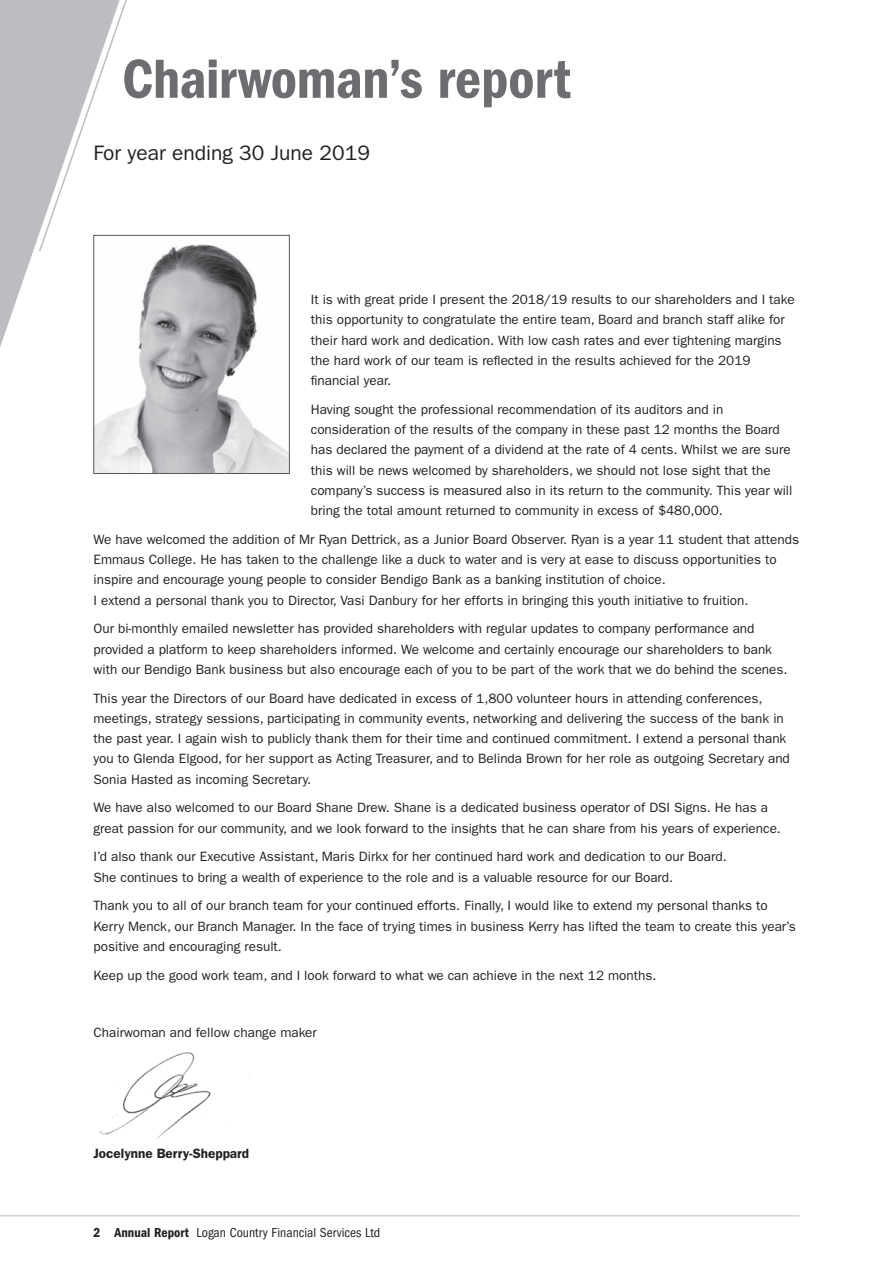
<style>
.page{position:relative;width:893px;height:1263px;background:#fff}
.page>*{position:absolute;margin:0;border:0;box-sizing:border-box;transform-origin:0 0}
.t1{font:600 condensed 57px "Franklin Gothic";letter-spacing:-.005em;color:#6c6d70}
.t2{font:21px "Franklin Gothic";color:#231f20}
.t3{font:13.5px/20.2px "Franklin Gothic";color:#231f20}
.t4{font:condensed 13.5px "Franklin Gothic";color:#231f20}
.t5{font:600 13.5px "Franklin Gothic";color:#231f20}
.s1{font-weight:600}
</style>
<div class="page">
<hr style="left:0;top:1215px;width:799px;height:1px;background:#bcbdc0">
<svg style="left:0;top:0;width:94px;height:409px"></svg>
<svg style="left:38px;top:0;width:93px;height:253px"></svg>
<img style="left:96px;top:237px;width:192px;height:235px">
<div style="left:94px;top:235px;width:196px;height:239px;border:1px solid #57585a"></div>
<img style="left:100px;top:1052px;width:150px;height:86px">
<h1 class="t1" style="left:122px;top:46px;width:450px">Chairwoman’s report</h1>
<h2 class="t2" style="left:94px;top:141px;width:278px">For year ending 30 June 2019</h2>
<p class="t3" style="left:311px;top:289px;width:485px">It is with great pride I present the 2018/19 results to our shareholders and I take this opportunity to congratulate the entire team, Board and branch staff alike for their hard work and dedication. With low cash rates and ever tightening margins the hard work of our team is reflected in the results achieved for the 2019 financial year.</p>
<p class="t3" style="left:311px;top:399px;width:483px">Having sought the professional recommendation of its auditors and in consideration of the results of the company in these past 12 months the Board has declared the payment of a dividend at the rate of 4 cents. Whilst we are sure this will be news welcomed by shareholders, we should not lose sight that the company’s success is measured also in its return to the community. This year will bring the total amount returned to community in excess of $480,000.</p>
<p class="t3" style="left:94px;top:529px;width:707px">We have welcomed the addition of Mr Ryan Dettrick, as a Junior Board Observer. Ryan is a year 11 student that attends Emmaus College. He has taken to the challenge like a duck to water and is very at ease to discuss opportunities to inspire and encourage young people to consider Bendigo Bank as a banking institution of choice.<br>I extend a personal thank you to Director, Vasi Danbury for her efforts in bringing this youth initiative to fruition.</p>
<p class="t3" style="left:94px;top:619px;width:696px">Our bi-monthly emailed newsletter has provided shareholders with regular updates to company performance and provided a platform to keep shareholders informed. We welcome and certainly encourage our shareholders to bank with our Bendigo Bank business but also encourage each of you to be part of the work that we do behind the scenes.</p>
<p class="t3" style="left:94px;top:688px;width:698px">This year the Directors of our Board have dedicated in excess of 1,800 volunteer hours in attending conferences, meetings, strategy sessions, participating in community events, networking and delivering the success of the bank in the past year. I again wish to publicly thank them for their time and continued commitment. I extend a personal thank you to Glenda Elgood, for her support as Acting Treasurer, and to Belinda Brown for her role as outgoing Secretary and Sonia Hasted as incoming Secretary.</p>
<p class="t3" style="left:94px;top:798px;width:689px">We have also welcomed to our Board Shane Drew. Shane is a dedicated business operator of DSI Signs. He has a great passion for our community, and we look forward to the insights that he can share from his years of experience.</p>
<p class="t3" style="left:94px;top:847px;width:635px">I’d also thank our Executive Assistant, Maris Dirkx for her continued hard work and dedication to our Board.<br>She continues to bring a wealth of experience to the role and is a valuable resource for our Board.</p>
<p class="t3" style="left:94px;top:896px;width:704px">Thank you to all of our branch team for your continued efforts. Finally, I would like to extend my personal thanks to<br>Kerry Menck, our Branch Manager. In the face of trying times in business Kerry has lifted the team to create this year’s positive and encouraging result.</p>
<p class="t3" style="left:94px;top:965px;width:564px">Keep up the good work team, and I look forward to what we can achieve in the next 12 months.</p>
<p class="t3" style="left:94px;top:1023px;width:225px">Chairwoman and fellow change maker</p>
<p class="t5" style="left:94px;top:1145px;width:157px">Jocelynne Berry-Sheppard</p>
<p class="t4" style="left:94px;top:1225px;width:288px"><span class="s1">2 Annual Report</span> Logan Country Financial Services Ltd</p>
</div>
